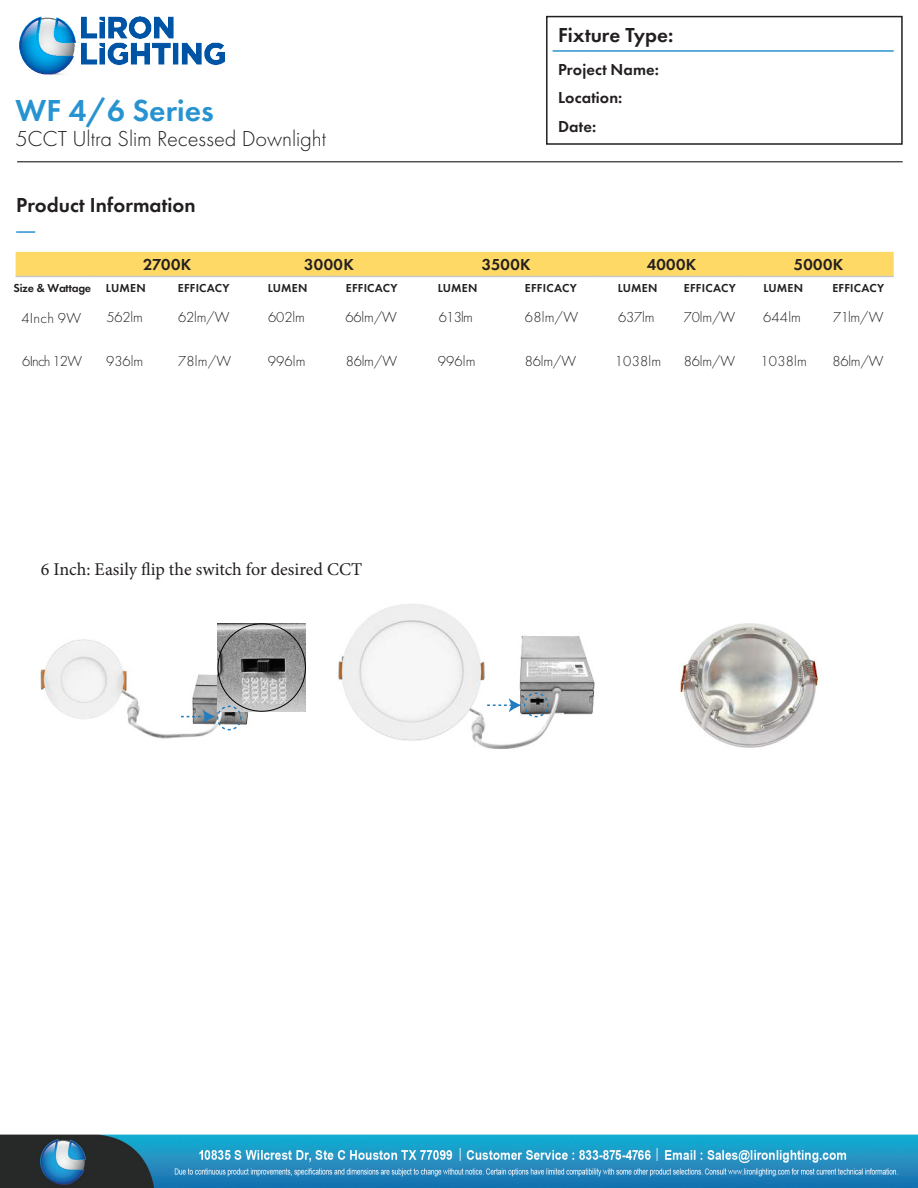
<style>
.page{position:relative;width:918px;height:1188px;background:#fff}
.page>*{position:absolute;margin:0;border:0;box-sizing:border-box;transform-origin:0 0}
.t1{font:600 31.5px "Futura PT";color:#2793d1}
.t2{font:300 22.5px "Futura PT";letter-spacing:-.005em;color:#231f20}
.t3{font:600 21px "Futura PT";color:#231f20}
.t4{font:18px "Minion Pro";color:#231f20}
.t5{font:600 16.5px/28.5px "Futura PT";letter-spacing:.01em;color:#231f20}
.t6{font:300 15px "Futura PT";letter-spacing:-.01em;color:#231f20}
.t7{font:300 15px "Futura PT";letter-spacing:-.055em;color:#231f20}
.t8{font:600 12px "Futura PT";letter-spacing:.02em;color:#231f20}
.t9{font:600 12px "Futura PT";letter-spacing:-.015em;color:#231f20}
</style>
<div class="page">
<img style="left:0;top:231px;width:918px;height:957px">
<div style="left:546px;top:16px;width:357px;height:129px;border:2px solid #231f20"></div>
<hr style="left:553px;top:50px;width:341px;height:2px;background:#2793d1">
<img style="left:19px;top:16px;width:206px;height:59px">
<hr style="left:17px;top:162px;width:886px;height:1px;background:#000">
<svg style="left:16px;top:231px;width:19px;height:2px"></svg>
<div style="left:16px;top:252px;width:878px;height:24px;background:#fed965"></div>
<hr style="left:16px;top:276px;width:73px;height:1px;background:#c7c8ca">
<hr style="left:89px;top:276px;width:73px;height:1px;background:#c7c8ca">
<hr style="left:162px;top:276px;width:83px;height:1px;background:#c7c8ca">
<hr style="left:245px;top:276px;width:85px;height:1px;background:#c7c8ca">
<hr style="left:330px;top:276px;width:83px;height:1px;background:#c7c8ca">
<hr style="left:413px;top:276px;width:89px;height:1px;background:#c7c8ca">
<hr style="left:502px;top:276px;width:97px;height:1px;background:#c7c8ca">
<hr style="left:599px;top:276px;width:77px;height:1px;background:#c7c8ca">
<hr style="left:676px;top:276px;width:68px;height:1px;background:#c7c8ca">
<hr style="left:744px;top:276px;width:79px;height:1px;background:#c7c8ca">
<hr style="left:823px;top:276px;width:71px;height:1px;background:#c7c8ca">
<img style="left:334px;top:574px;width:267px;height:200px">
<img style="left:17px;top:627px;width:242px;height:113px">
<img style="left:218px;top:624px;width:87px;height:87px">
<img style="left:645px;top:611px;width:218px;height:149px">
<svg style="left:181px;top:705px;width:61px;height:26px"></svg>
<svg style="left:487px;top:692px;width:62px;height:26px"></svg>
<p class="t1" style="left:16px;top:91px;width:200px">WF 4/6 Series</p>
<p class="t2" style="left:16px;top:126px;width:312px">5CCT Ultra Slim Recessed Downlight</p>
<p class="t3" style="left:16px;top:192px;width:181px">Product Information</p>
<h3 class="t3" style="left:558px;top:21px;width:117px">Fixture Type:</h3>
<p class="t5" style="left:558px;top:55px;width:102px">Project Name:<br>Location:<br>Date:</p>
<p class="t5" style="left:143px;top:251px;width:50px">2700K</p>
<p class="t5" style="left:304px;top:251px;width:51px">3000K</p>
<p class="t5" style="left:482px;top:251px;width:50px">3500K</p>
<p class="t5" style="left:647px;top:251px;width:51px">4000K</p>
<p class="t5" style="left:794px;top:251px;width:51px">5000K</p>
<p class="t9" style="left:13px;top:280px;width:79px">Size &amp; Wattage</p>
<p class="t8" style="left:106px;top:280px;width:41px">LUMEN</p>
<p class="t8" style="left:178px;top:280px;width:53px">EFFICACY</p>
<p class="t8" style="left:268px;top:280px;width:41px">LUMEN</p>
<p class="t8" style="left:346px;top:280px;width:53px">EFFICACY</p>
<p class="t8" style="left:438px;top:280px;width:41px">LUMEN</p>
<p class="t8" style="left:525px;top:280px;width:53px">EFFICACY</p>
<p class="t8" style="left:618px;top:280px;width:41px">LUMEN</p>
<p class="t8" style="left:684px;top:280px;width:53px">EFFICACY</p>
<p class="t8" style="left:763px;top:280px;width:41px">LUMEN</p>
<p class="t8" style="left:832px;top:280px;width:53px">EFFICACY</p>
<p class="t6" style="left:22px;top:310px;width:61px">4Inch 9W</p>
<p class="t6" style="left:106px;top:309px;width:38px">562lm</p>
<p class="t6" style="left:178px;top:309px;width:53px">62lm/W</p>
<p class="t6" style="left:268px;top:309px;width:39px">602lm</p>
<p class="t6" style="left:346px;top:309px;width:53px">66lm/W</p>
<p class="t6" style="left:439px;top:309px;width:35px">613lm</p>
<p class="t6" style="left:525px;top:309px;width:55px">68lm/W</p>
<p class="t6" style="left:618px;top:309px;width:38px">637lm</p>
<p class="t6" style="left:684px;top:309px;width:53px">70lm/W</p>
<p class="t6" style="left:763px;top:309px;width:39px">644lm</p>
<p class="t6" style="left:833px;top:309px;width:52px">71lm/W</p>
<p class="t7" style="left:22px;top:353px;width:61px">6Inch 12W</p>
<p class="t6" style="left:106px;top:352px;width:39px">936lm</p>
<p class="t6" style="left:178px;top:352px;width:55px">78lm/W</p>
<p class="t6" style="left:268px;top:352px;width:39px">996lm</p>
<p class="t6" style="left:346px;top:352px;width:53px">86lm/W</p>
<p class="t6" style="left:438px;top:352px;width:39px">996lm</p>
<p class="t6" style="left:525px;top:352px;width:53px">86lm/W</p>
<p class="t6" style="left:615px;top:352px;width:48px">1038lm</p>
<p class="t6" style="left:684px;top:352px;width:53px">86lm/W</p>
<p class="t6" style="left:761px;top:352px;width:48px">1038lm</p>
<p class="t6" style="left:832px;top:352px;width:53px">86lm/W</p>
<p class="t4" style="left:41px;top:557px;width:323px">6 Inch: Easily flip the switch for desired CCT</p>
</div>
